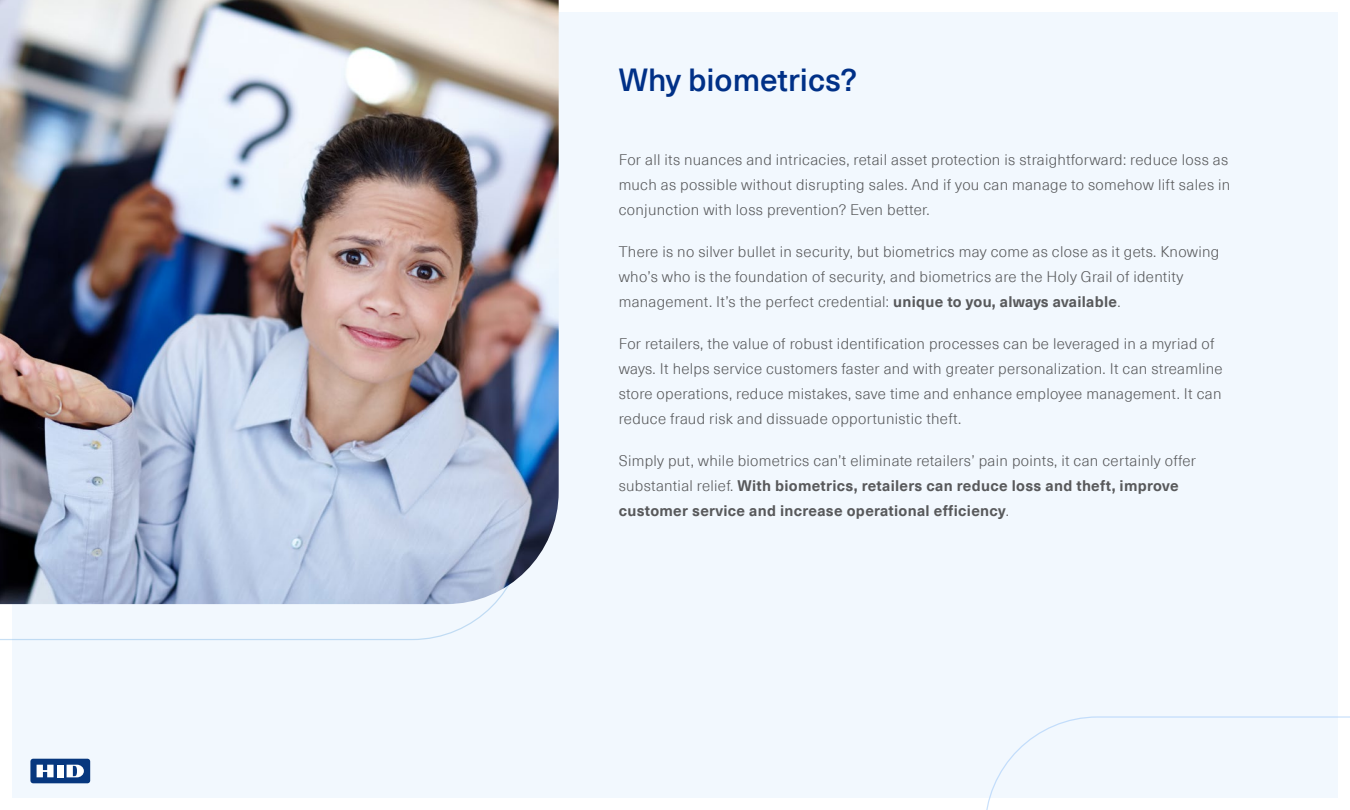
<style>
.page{position:relative;width:1350px;height:810px;background:#fff}
.page>*{position:absolute;margin:0;border:0;box-sizing:border-box;transform-origin:0 0}
.t1{font:500 31.25px "Neue Haas Unica Pro";color:#003087}
.t2{font:300 15px/25px "Neue Haas Unica Pro";letter-spacing:.02em;color:#58595b}
.t3{font:700 15px/25px "Neue Haas Unica Pro";letter-spacing:.02em;color:#58595b}
.s1{font-weight:700}
.s2{font-weight:300}
</style>
<div class="page">
<div style="left:12px;top:12px;width:1326px;height:786px;background:#f2f8fe"></div>
<svg style="left:986px;top:716px;width:364px;height:94px"></svg>
<div style="left:30px;top:759px;width:60px;height:24px;background:#07377e;border-radius:3px"></div>
<div style="left:57px;top:765px;width:6px;height:12px;background:#fff"></div>
<svg style="left:37px;top:765px;width:17px;height:12px"></svg>
<svg style="left:67px;top:765px;width:17px;height:12px"></svg>
<img style="left:0;top:0;width:559px;height:604px">
<h1 class="t1" style="left:619px;top:61px;width:240px">Why biometrics?</h1>
<p class="t2" style="left:619px;top:148px;width:613px">For all its nuances and intricacies, retail asset protection is straightforward: reduce loss as much as possible without disrupting sales. And if you can manage to somehow lift sales in conjunction with loss prevention? Even better.</p>
<p class="t2" style="left:619px;top:240px;width:602px">There is no silver bullet in security, but biometrics may come as close as it gets. Knowing who’s who is the foundation of security, and biometrics are the Holy Grail of identity management. It’s the perfect credential: <span class="s1">unique to you, always available</span>.</p>
<p class="t2" style="left:619px;top:332px;width:605px">For retailers, the value of robust identification processes can be leveraged in a myriad of ways. It helps service customers faster and with greater personalization. It can streamline store operations, reduce mistakes, save time and enhance employee management. It can reduce fraud risk and dissuade opportunistic theft.</p>
<p class="t3" style="left:619px;top:448px;width:579px"><span class="s2">Simply put, while biometrics can’t eliminate retailers’ pain points, it can certainly offer substantial relief.</span> With biometrics, retailers can reduce loss and theft, improve customer service and increase operational efficiency<span class="s2">.</span></p>
</div>
